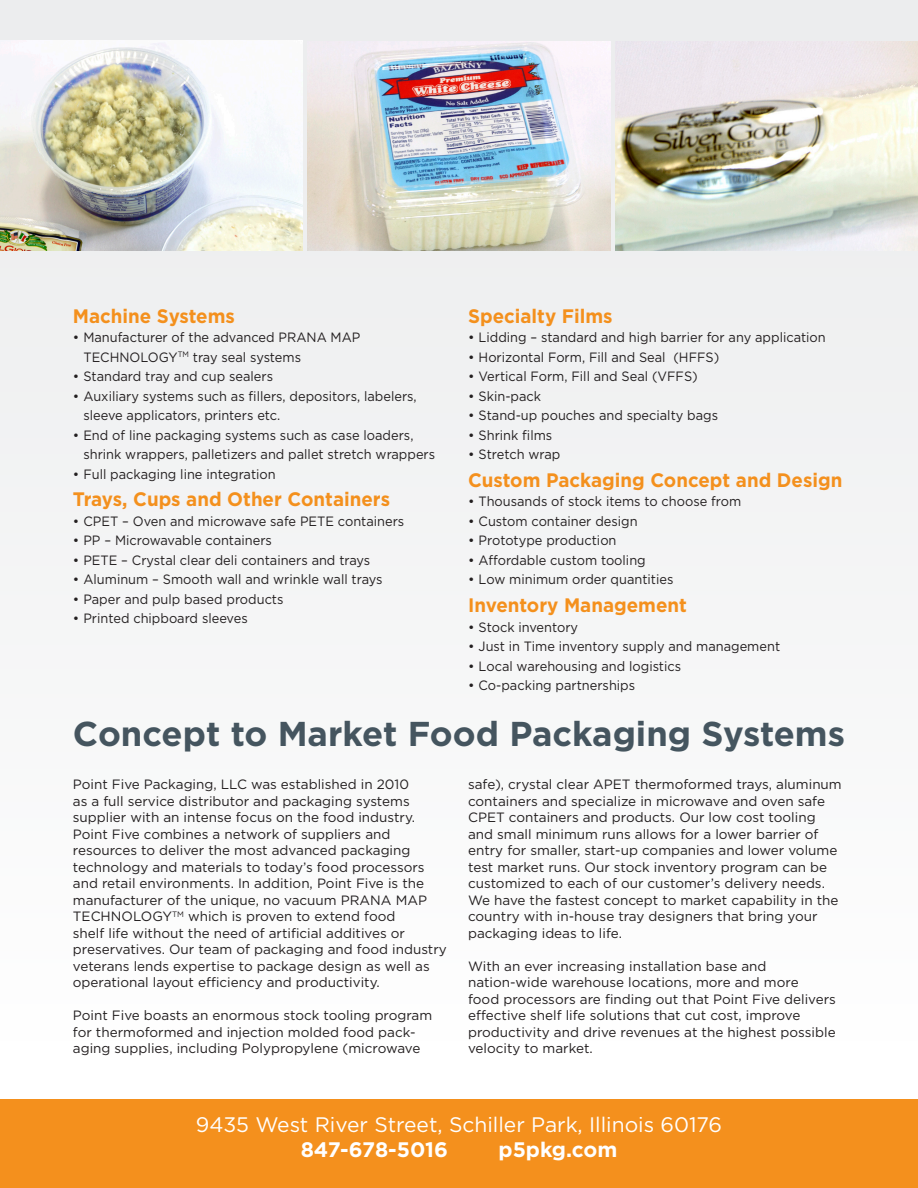
<style>
.page{position:relative;width:918px;height:1188px;background:#fff}
.page>*{position:absolute;margin:0;border:0;box-sizing:border-box;transform-origin:0 0}
.t1{font:700 34.5px "Gotham";color:#45555f}
.t2{font:21px "Gotham";color:#fff}
.t3{font:700 21px "Gotham";color:#fff}
.t4{font:700 19.5px "Gotham";color:#f4901d;scale:.96 1}
.t5{font:13.5px/16.5px "Gotham";color:#231f20}
</style>
<div class="page">
<div style="left:0;top:0;width:918px;height:1041px;background:#f5f6f6"></div>
<div style="left:0;top:1099px;width:918px;height:89px;background:#f4901d"></div>
<img style="left:0;top:47px;width:302px;height:203px">
<img style="left:308px;top:41px;width:302px;height:210px">
<img style="left:616px;top:41px;width:302px;height:210px">
<h3 class="t4" style="left:73px;top:303px;width:170px">Machine Systems</h3>
<p class="t5" style="left:83px;top:327px;width:279px;line-height:19.5px;text-indent:-11px">• Manufacturer of the advanced PRANA MAP<br>TECHNOLOGY<sup>TM</sup> tray seal systems</p>
<p class="t5" style="left:73px;top:368px;width:202px">• Standard tray and cup sealers</p>
<p class="t5" style="left:83px;top:386px;width:335px;line-height:19.5px;text-indent:-11px">• Auxiliary systems such as fillers, depositors, labelers, sleeve applicators, printers etc.</p>
<p class="t5" style="left:83px;top:425px;width:353px;line-height:19.5px;text-indent:-11px">• End of line packaging systems such as case loaders, shrink wrappers, palletizers and pallet stretch wrappers</p>
<p class="t5" style="left:73px;top:465px;width:204px">• Full packaging line integration</p>
<h3 class="t4" style="left:73px;top:487px;width:332px">Trays, Cups and Other Containers</h3>
<p class="t5" style="left:73px;top:513px;width:333px">• CPET – Oven and microwave safe PETE containers</p>
<p class="t5" style="left:73px;top:532px;width:201px">• PP – Microwavable containers</p>
<p class="t5" style="left:73px;top:552px;width:299px">• PETE – Crystal clear deli containers and trays</p>
<p class="t5" style="left:73px;top:571px;width:311px">• Aluminum – Smooth wall and wrinkle wall trays</p>
<p class="t5" style="left:73px;top:591px;width:212px">• Paper and pulp based products</p>
<p class="t5" style="left:73px;top:610px;width:176px">• Printed chipboard sleeves</p>
<h3 class="t4" style="left:468px;top:303px;width:152px">Specialty Films</h3>
<p class="t5" style="left:468px;top:329px;width:359px">• Lidding – standard and high barrier for any application</p>
<p class="t5" style="left:468px;top:348px;width:253px">• Horizontal Form, Fill and Seal (HFFS)</p>
<p class="t5" style="left:468px;top:368px;width:231px">• Vertical Form, Fill and Seal (VFFS)</p>
<p class="t5" style="left:468px;top:387px;width:75px">• Skin-pack</p>
<p class="t5" style="left:468px;top:407px;width:252px">• Stand-up pouches and specialty bags</p>
<p class="t5" style="left:468px;top:426px;width:86px">• Shrink films</p>
<p class="t5" style="left:468px;top:446px;width:94px">• Stretch wrap</p>
<h3 class="t4" style="left:468px;top:467px;width:391px">Custom Packaging Concept and Design</h3>
<p class="t5" style="left:468px;top:493px;width:275px">• Thousands of stock items to choose from</p>
<p class="t5" style="left:468px;top:513px;width:171px">• Custom container design</p>
<p class="t5" style="left:468px;top:532px;width:150px">• Prototype production</p>
<p class="t5" style="left:468px;top:552px;width:179px">• Affordable custom tooling</p>
<p class="t5" style="left:468px;top:571px;width:207px">• Low minimum order quantities</p>
<h3 class="t4" style="left:468px;top:592px;width:229px">Inventory Management</h3>
<p class="t5" style="left:468px;top:618px;width:112px">• Stock inventory</p>
<p class="t5" style="left:468px;top:638px;width:314px">• Just in Time inventory supply and management</p>
<p class="t5" style="left:468px;top:657px;width:215px">• Local warehousing and logistics</p>
<p class="t5" style="left:468px;top:677px;width:169px">• Co-packing partnerships</p>
<h1 class="t1" style="left:73px;top:711px;width:774px">Concept to Market Food Packaging Systems</h1>
<p class="t5" style="left:73px;top:776px;width:375px">Point Five Packaging, LLC was established in 2010<br>as a full service distributor and packaging systems supplier with an intense focus on the food industry.<br>Point Five combines a network of suppliers and resources to deliver the most advanced packaging technology and materials to today’s food processors and retail environments. In addition, Point Five is the manufacturer of the unique, no vacuum PRANA MAP TECHNOLOGY<sup>TM</sup> which is proven to extend food<br>shelf life without the need of artificial additives or preservatives. Our team of packaging and food industry veterans lends expertise to package design as well as operational layout efficiency and productivity.</p>
<p class="t5" style="left:73px;top:1007px;width:361px">Point Five boasts an enormous stock tooling program for thermoformed and injection molded food pack&shy;aging supplies, including Polypropylene (microwave</p>
<p class="t5" style="left:468px;top:776px;width:375px">safe), crystal clear APET thermoformed trays, aluminum containers and specialize in microwave and oven safe CPET containers and products. Our low cost tooling and small minimum runs allows for a lower barrier of entry for smaller, start-up companies and lower volume test market runs. Our stock inventory program can be customized to each of our customer’s delivery needs.<br>We have the fastest concept to market capability in the country with in-house tray designers that bring your packaging ideas to life.</p>
<p class="t5" style="left:468px;top:958px;width:369px">With an ever increasing installation base and nation-wide warehouse locations, more and more<br>food processors are finding out that Point Five delivers effective shelf life solutions that cut cost, improve productivity and drive revenues at the highest possible velocity to market.</p>
<h2 class="t2" style="left:196px;top:1111px;width:528px">9435 West River Street, Schiller Park, Illinois 60176</h2>
<h2 class="t3" style="left:301px;top:1136px;width:149px">847-678-5016</h2>
<h2 class="t3" style="left:498px;top:1136px;width:120px">p5pkg.com</h2>
</div>
